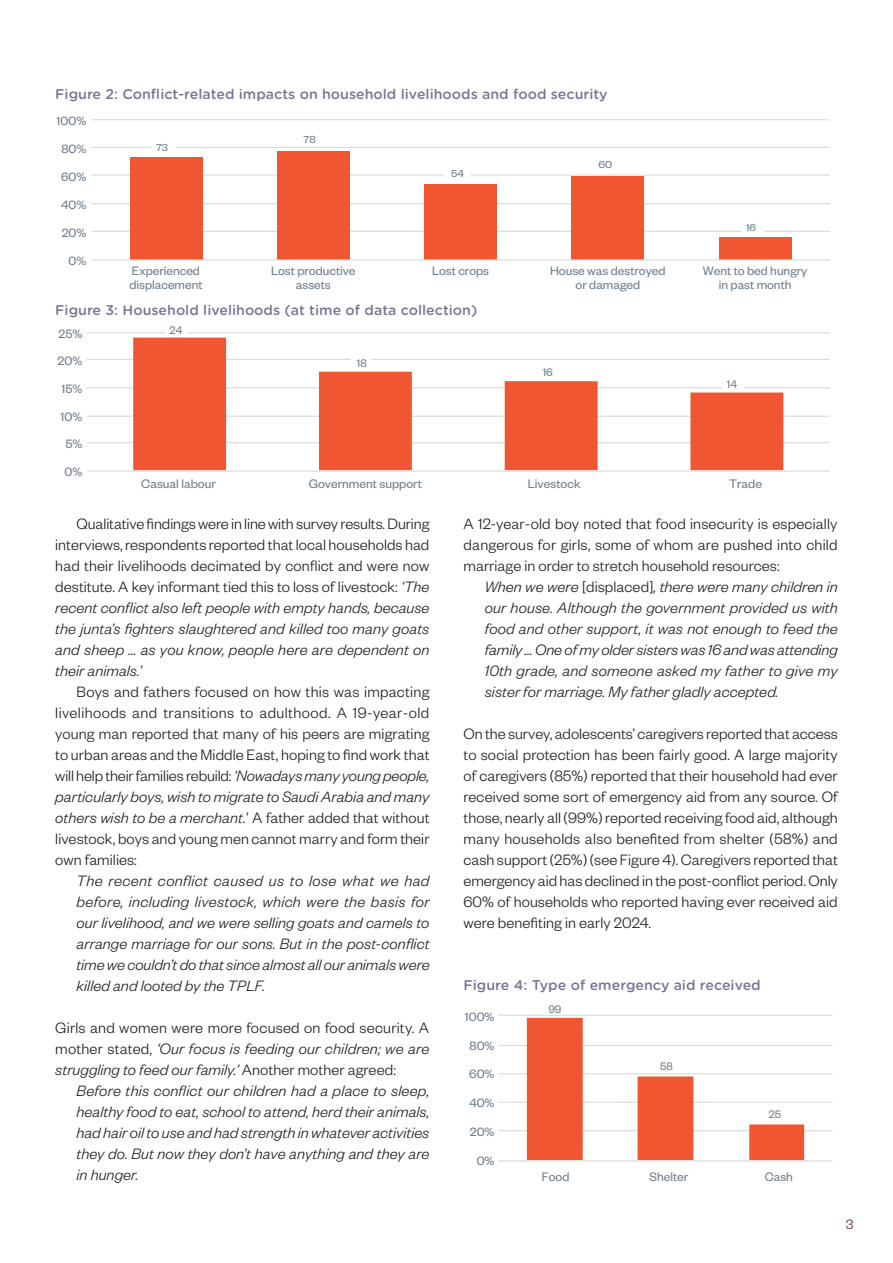
<style>
.page{position:relative;width:893px;height:1263px;background:#fff}
.page>*{position:absolute;margin:0;border:0;box-sizing:border-box;transform-origin:0 0}
.Body_text{font:300 16.5px/21px "Founders Grotesk";letter-spacing:.005em;color:#231f20;text-align:justify}
.Body_text_1st_Para{font:300 16.5px/21px "Founders Grotesk";letter-spacing:.005em;color:#231f20;text-align:justify}
.body__quote{font:italic 300 16.5px/21px "Founders Grotesk";letter-spacing:.005em;color:#231f20;text-align:justify}
.t1{font:15px "Founders Grotesk";color:#814a74}
.t2{font:13.65px "Founders Grotesk";color:#6b7c8a}
.t3{font:500 13.5px "Gotham Rnd S Sm";color:#796e94}
.t4{font:13.5px/13.5px "Founders Grotesk";color:#6b7c8a;text-align:center}
.t5{font:13.35px "Founders Grotesk";color:#6b7c8a}
.t6{font:13.2px "Founders Grotesk";color:#6b7c8a}
.t7{font:12.15px "Founders Grotesk";color:#6b7c8a}
.t8{font:12px "Founders Grotesk";color:#6b7c8a}
.t9{font:11.1px "Founders Grotesk";color:#6b7c8a;scale:1.08 1}
.s1{font-style:italic}
.s2{font-style:normal}
</style>
<div class="page">
<hr style="left:91px;top:119px;width:739px;height:1px;background:#dad9d8">
<hr style="left:176px;top:147px;width:654px;height:1px;background:#dad9d8">
<hr style="left:91px;top:147px;width:60px;height:1px;background:#dad9d8">
<hr style="left:471px;top:175px;width:359px;height:1px;background:#dad9d8">
<hr style="left:91px;top:175px;width:353px;height:1px;background:#dad9d8">
<hr style="left:91px;top:203px;width:739px;height:1px;background:#dad9d8">
<hr style="left:764px;top:231px;width:66px;height:1px;background:#dad9d8">
<hr style="left:91px;top:231px;width:651px;height:1px;background:#dad9d8">
<div style="left:719px;top:237px;width:72px;height:22px;background:#f05632"></div>
<div style="left:572px;top:176px;width:72px;height:83px;background:#f05632"></div>
<div style="left:424px;top:184px;width:73px;height:75px;background:#f05632"></div>
<div style="left:277px;top:151px;width:73px;height:108px;background:#f05632"></div>
<div style="left:130px;top:157px;width:72px;height:102px;background:#f05632"></div>
<hr style="left:91px;top:259px;width:739px;height:1px;background:#dad9d8">
<hr style="left:187px;top:332px;width:643px;height:1px;background:#dad9d8">
<hr style="left:87px;top:332px;width:78px;height:1px;background:#dad9d8">
<hr style="left:371px;top:359px;width:459px;height:1px;background:#dad9d8">
<hr style="left:87px;top:359px;width:263px;height:1px;background:#dad9d8">
<hr style="left:744px;top:387px;width:86px;height:1px;background:#dad9d8">
<hr style="left:87px;top:387px;width:635px;height:1px;background:#dad9d8">
<hr style="left:87px;top:416px;width:743px;height:1px;background:#dad9d8">
<hr style="left:87px;top:442px;width:743px;height:1px;background:#dad9d8">
<svg style="left:133px;top:338px;width:650px;height:132px"></svg>
<hr style="left:87px;top:471px;width:743px;height:1px;background:#dad9d8">
<hr style="left:498px;top:1130px;width:334px;height:1px;background:#dad9d8">
<hr style="left:498px;top:1102px;width:334px;height:1px;background:#dad9d8">
<hr style="left:498px;top:1073px;width:334px;height:1px;background:#dad9d8">
<hr style="left:498px;top:1045px;width:334px;height:1px;background:#dad9d8">
<hr style="left:498px;top:1015px;width:334px;height:1px;background:#dad9d8">
<svg style="left:527px;top:1018px;width:277px;height:142px"></svg>
<hr style="left:498px;top:1160px;width:334px;height:1px;background:#dad9d8">
<p class="t3" style="left:55px;top:84px;width:554px">Figure 2: Conflict-related impacts on household livelihoods and food security</p>
<p class="t6" style="left:57px;top:113px;width:31px">100%</p>
<p class="t6" style="left:61px;top:141px;width:26px">80%</p>
<p class="t6" style="left:61px;top:169px;width:27px">60%</p>
<p class="t6" style="left:61px;top:197px;width:27px">40%</p>
<p class="t6" style="left:62px;top:225px;width:26px">20%</p>
<p class="t6" style="left:68px;top:253px;width:19px">0%</p>
<p class="t9" style="left:156px;top:140px;width:13px">73</p>
<p class="t9" style="left:304px;top:133px;width:13px">78</p>
<p class="t9" style="left:451px;top:167px;width:13px">54</p>
<p class="t9" style="left:599px;top:158px;width:14px">60</p>
<p class="t9" style="left:746px;top:221px;width:11px">16</p>
<p class="t4" style="left:130px;top:263px;width:74px;text-align:left">Experienced displacement</p>
<p class="t4" style="left:271px;top:263px;width:86px">Lost productive assets</p>
<p class="t4" style="left:432px;top:263px;width:59px">Lost crops</p>
<p class="t4" style="left:550px;top:263px;width:117px">House was destroyed or damaged</p>
<p class="t4" style="left:703px;top:263px;width:106px">Went to bed hungry in past month</p>
<p class="t3" style="left:55px;top:300px;width:424px">Figure 3: Household livelihoods (at time of data collection)</p>
<p class="t5" style="left:58px;top:325px;width:25px">25%</p>
<p class="t7" style="left:170px;top:323px;width:14px">24</p>
<p class="t5" style="left:58px;top:353px;width:26px">20%</p>
<p class="t5" style="left:61px;top:380px;width:23px">15%</p>
<p class="t5" style="left:61px;top:408px;width:23px">10%</p>
<p class="t5" style="left:65px;top:436px;width:19px">5%</p>
<p class="t5" style="left:64px;top:463px;width:19px">0%</p>
<p class="t7" style="left:357px;top:355px;width:11px">18</p>
<p class="t7" style="left:543px;top:365px;width:12px">16</p>
<p class="t7" style="left:727px;top:377px;width:12px">14</p>
<p class="t2" style="left:141px;top:475px;width:76px">Casual labour</p>
<p class="t2" style="left:309px;top:475px;width:115px">Government support</p>
<p class="t2" style="left:528px;top:475px;width:54px">Livestock</p>
<p class="t2" style="left:729px;top:475px;width:34px">Trade</p>
<p class="Body_text" style="left:55px;top:513px;width:376px;text-indent:21px">Qualitative findings were in line with survey results. During interviews, respondents reported that local households had had their livelihoods decimated by conflict and were now destitute. A key informant tied this to loss of livestock: <span class="s1">‘The recent conflict also left people with empty hands, because the junta’s fighters slaughtered and killed too many goats and sheep … as you know, people here are dependent on their animals.’</span></p>
<p class="Body_text" style="left:55px;top:681px;width:376px;text-indent:21px">Boys and fathers focused on how this was impacting livelihoods and transitions to adulthood. A 19-year-old young man reported that many of his peers are migrating to urban areas and the Middle East, hoping to find work that will help their families rebuild: <span class="s1">‘Nowadays many young people, particularly boys, wish to migrate to Saudi Arabia and many others wish to be a merchant.</span>’ A father added that without livestock, boys and young men cannot marry and form their own families:</p>
<p class="body__quote" style="left:77px;top:870px;width:355px">The recent conflict caused us to lose what we had before, including livestock, which were the basis for our livelihood, and we were selling goats and camels to arrange marriage for our sons. But in the post-conflict time we couldn’t do that since almost all our animals were killed and looted by the TPLF.</p>
<p class="Body_text_1st_Para" style="left:55px;top:1017px;width:376px">Girls and women were more focused on food security. A mother stated, <span class="s1">‘Our focus is feeding our children; we are struggling to feed our family.’</span> Another mother agreed:</p>
<p class="body__quote" style="left:77px;top:1080px;width:354px">Before this conflict our children had a place to sleep, healthy food to eat, school to attend, herd their animals, had hair oil to use and had strength in whatever activities they do. But now they don’t have anything and they are in hunger.</p>
<p class="Body_text_1st_Para" style="left:463px;top:513px;width:376px">A 12-year-old boy noted that food insecurity is especially dangerous for girls, some of whom are pushed into child marriage in order to stretch household resources:</p>
<p class="body__quote" style="left:485px;top:576px;width:355px">When we were <span class="s2">[displaced]</span>, there were many children in our house. Although the government provided us with food and other support, it was not enough to feed the family … One of my older sisters was 16 and was attending 10th grade, and someone asked my father to give my sister for marriage. My father gladly accepted.</p>
<p class="Body_text_1st_Para" style="left:463px;top:723px;width:376px">On the survey, adolescents’ caregivers reported that access to social protection has been fairly good. A large majority of caregivers (85%) reported that their household had ever received some sort of emergency aid from any source. Of those, nearly all (99%) reported receiving food aid, although many households also benefited from shelter (58%) and cash support (25%) (see Figure 4). Caregivers reported that emergency aid has declined in the post-conflict period. Only 60% of households who reported having ever received aid were benefiting in early 2024.</p>
<p class="t3" style="left:463px;top:975px;width:299px">Figure 4: Type of emergency aid received</p>
<p class="t6" style="left:465px;top:1008px;width:31px">100%</p>
<p class="t6" style="left:470px;top:1037px;width:26px">80%</p>
<p class="t6" style="left:469px;top:1066px;width:27px">60%</p>
<p class="t6" style="left:469px;top:1095px;width:27px">40%</p>
<p class="t6" style="left:470px;top:1124px;width:26px">20%</p>
<p class="t6" style="left:477px;top:1152px;width:19px">0%</p>
<p class="t8" style="left:548px;top:1001px;width:15px">99</p>
<p class="t8" style="left:660px;top:1059px;width:14px">58</p>
<p class="t8" style="left:769px;top:1106px;width:14px">25</p>
<p class="t4" style="left:542px;top:1169px;width:29px">Food</p>
<p class="t4" style="left:650px;top:1169px;width:40px">Shelter</p>
<p class="t4" style="left:765px;top:1169px;width:30px">Cash</p>
<p class="t1" style="left:846px;top:1215px;width:9px">3</p>
</div>
